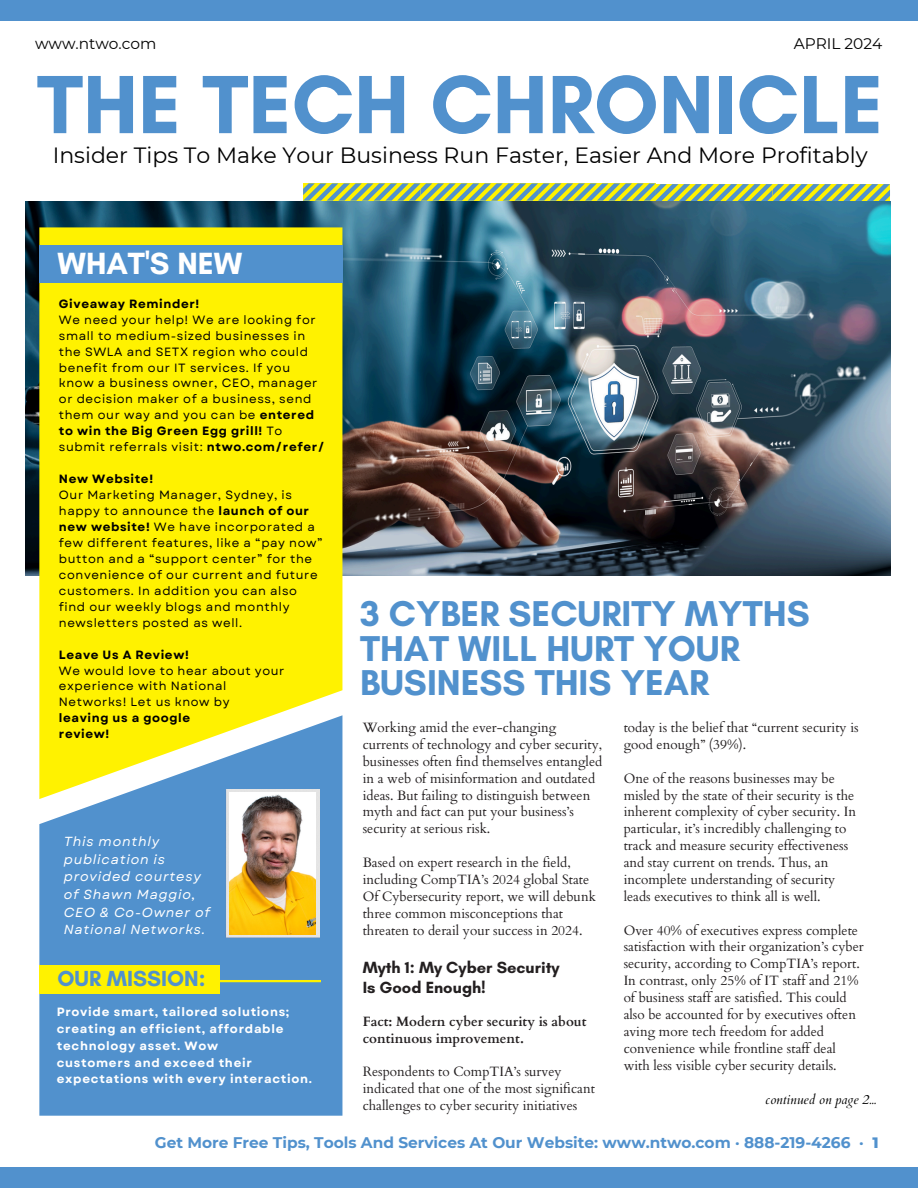
<style>
.page{position:relative;width:918px;height:1188px;background:#fff}
.page>*{position:absolute;margin:0;border:0;box-sizing:border-box;transform-origin:0 0}
.t1{font:700 84.15px "Glacial Indifference";color:#5191cd}
.t2{font:700 36.6px/34.7px "Glacial Indifference";color:#5191cd}
.t3{font:700 31.2px "Glacial Indifference";color:#fff}
.t4{font:700 22.2px "Glacial Indifference";color:#5191cd}
.t5{font:22.05px "Montserrat";color:#000}
.t6{font:700 16.5px "Glacial Indifference";color:#231f20}
.t7{font:700 15.45px "Montserrat";color:#5191cd}
.t8{font:15.45px "Montserrat";color:#000}
.t9{font:13.5px/16.8px "Cardo";color:#231f20}
.t10{font:700 13.5px/16.8px "Cardo";color:#231f20}
.t11{font:italic 13.35px "Cardo";color:#000}
.t12{font:italic 13.2px/17.5px "Garet";letter-spacing:.06em;color:#fff}
.t13{font:12px/15.9px "Garet";letter-spacing:.05em;color:#000}
.t14{font:700 12px/17px "Garet";letter-spacing:.06em;color:#fff}
.t15{font:700 12px "Garet";letter-spacing:.05em;color:#000}
.s1{font-weight:700}
.s2{font-weight:800}
</style>
<div class="page">
<div style="left:0;top:1px;width:918px;height:20px;background:#5191cd"></div>
<div style="left:0;top:1168px;width:918px;height:20px;background:#5191cd"></div>
<svg style="left:304px;top:183px;width:586px;height:18px;background:#a7c16c"></svg>
<img style="left:25px;top:202px;width:865px;height:373px">
<div style="left:39px;top:227px;width:303px;height:488px;background:#fff200"></div>
<div style="left:39px;top:245px;width:303px;height:37px;background:#5191cd"></div>
<svg style="left:39px;top:715px;width:303px;height:401px;background:#6ea2bc"></svg>
<hr style="left:64px;top:980px;width:257px;height:2px;background:#fff200">
<div style="left:39px;top:966px;width:181px;height:28px;background:#fff200"></div>
<img style="left:226px;top:789px;width:93px;height:150px">
<img style="left:230px;top:793px;width:86px;height:142px">
<h5 class="t8" style="left:35px;top:34px;width:123px">www.ntwo.com</h5>
<p class="t8" style="left:794px;top:34px;width:90px">APRIL 2024</p>
<p class="t1" style="left:37px;top:53px;width:848px">THE TECH CHRONICLE</p>
<p class="t5" style="left:53px;top:142px;width:816px">Insider Tips To Make Your Business Run Faster, Easier And More Profitably</p>
<p class="t3" style="left:58px;top:244px;width:186px">WHAT'S NEW</p>
<p class="t15" style="left:59px;top:295px;width:142px">Giveaway Reminder!</p>
<p class="t13" style="left:59px;top:312px;width:267px">We need your help! We are looking for small to medium-sized businesses in the SWLA and SETX region who could benefit from our IT services. If you know a business owner, CEO, manager or decision maker of a business, send them our way and you can be <span class="s1">entered to win the Big Green Egg grill!</span> To submit referrals visit: <span class="s1">ntwo.com/refer/</span></p>
<h3 class="t15" style="left:59px;top:470px;width:96px">New Website!</h3>
<p class="t13" style="left:59px;top:487px;width:265px">Our Marketing Manager, Sydney, is happy to announce the <span class="s1">launch of our new website!</span> We have incorporated a few different features, like a “pay now” button and a “support center” for the convenience of our current and future customers. In addition you can also find our weekly blogs and monthly newsletters posted as well.</p>
<p class="t15" style="left:59px;top:646px;width:131px">Leave Us A Review!</p>
<p class="t13" style="left:59px;top:662px;width:227px">We would love to hear about your experience with National</p>
<p class="t13" style="left:59px;top:694px;width:172px">Networks! Let us know by</p>
<p class="t15" style="left:59px;top:710px;width:133px">leaving us a google</p>
<p class="t15" style="left:59px;top:725px;width:52px">review!</p>
<p class="t12" style="left:64px;top:833px;width:97px">This monthly</p>
<p class="t12" style="left:64px;top:851px;width:103px">publication is</p>
<p class="t12" style="left:64px;top:868px;width:139px">provided courtesy</p>
<h2 class="t12" style="left:64px;top:886px;width:148px">of Shawn Maggio,<br>CEO &amp; Co-Owner of<br>National Networks.</h2>
<p class="t4" style="left:58px;top:965px;width:150px">OUR MISSION:</p>
<p class="t14" style="left:57px;top:1003px;width:234px">Provide smart, tailored solutions; creating an efficient, affordable technology asset. Wow</p>
<p class="t14" style="left:57px;top:1054px;width:257px">customers and exceed their expectations with every interaction.</p>
<p class="t2" style="left:360px;top:596px;width:451px">3 CYBER SECURITY MYTHS<br>THAT WILL HURT YOUR<br>BUSINESS THIS YEAR</p>
<p class="t9" style="left:363px;top:719px;width:241px">Working amid the ever-changing currents of technology and cyber security, businesses often find themselves entangled in a web of misinformation and outdated ideas. But failing to distinguish between myth and fact can put your business’s security at serious risk.</p>
<p class="t9" style="left:363px;top:854px;width:235px">Based on expert research in the field, including CompTIA’s 2024 global State Of Cybersecurity report, we will debunk three common misconceptions that threaten to derail your success in 2024.</p>
<h4 class="t6" style="left:363px;top:957px;width:198px">Myth 1: My Cyber Security</h4>
<p class="t6" style="left:363px;top:977px;width:125px">Is Good Enough!</p>
<p class="t10" style="left:363px;top:1013px;width:225px">Fact: Modern cyber security is about continuous improvement.</p>
<p class="t9" style="left:363px;top:1064px;width:234px">Respondents to CompTIA’s survey indicated that one of the most significant challenges to cyber security initiatives</p>
<p class="t9" style="left:624px;top:719px;width:236px">today is the belief that “current security is good enough” (39%).</p>
<p class="t9" style="left:624px;top:770px;width:234px">One of the reasons businesses may be misled by the state of their security is the inherent complexity of cyber security. In particular, it’s incredibly challenging to track and measure security effectiveness and stay current on trends. Thus, an incomplete understanding of security leads executives to think all is well.</p>
<p class="t9" style="left:624px;top:922px;width:242px">Over 40% of executives express complete satisfaction with their organization’s cyber security, according to CompTIA’s report.<br>In contrast, only 25% of IT staff and 21% of business staff are satisfied. This could also be accounted for by executives often aving more tech freedom for added convenience while frontline staff deal with less visible cyber security details.</p>
<p class="t11" style="left:766px;top:1091px;width:112px">continued on page 2...</p>
<h1 class="t7" style="left:155px;top:1133px;width:725px">Get More Free Tips, Tools And Services At Our Website: www.ntwo.com · 888-219-4266 · <span class="s2">1</span></h1>
</div>
